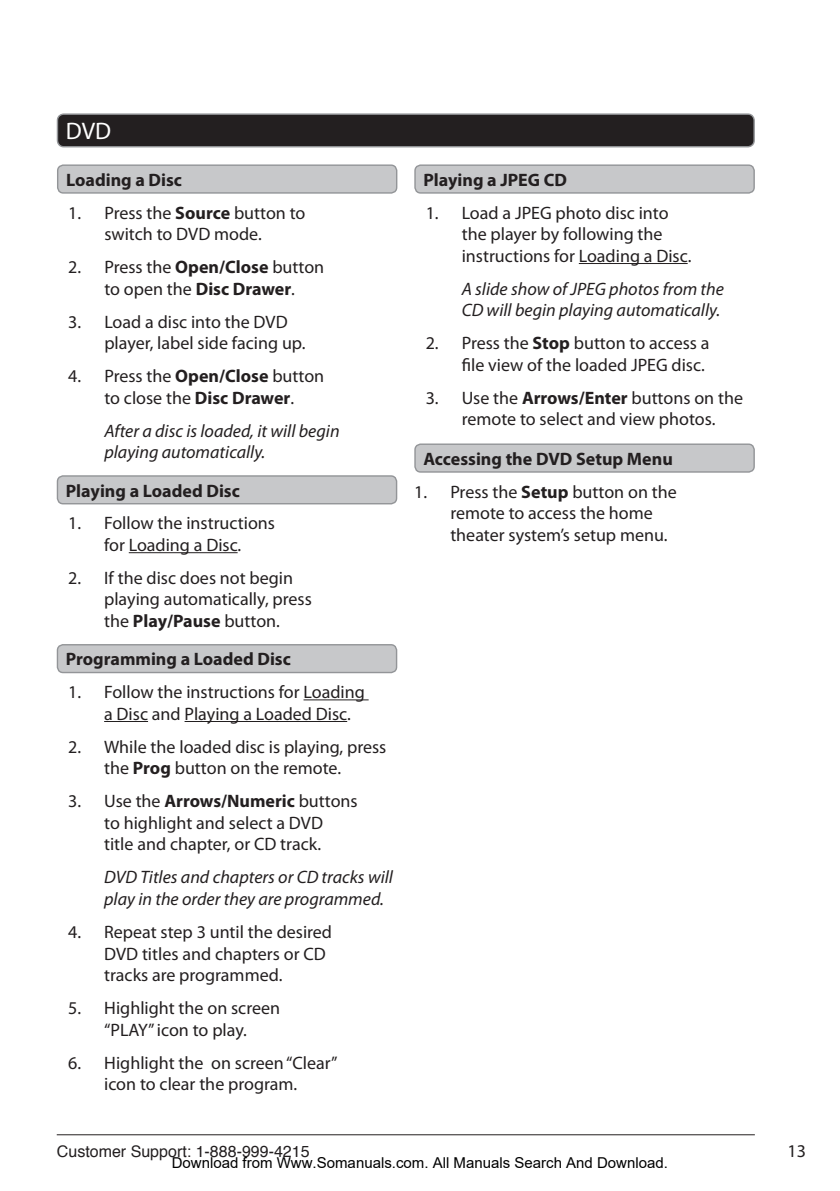
<style>
.page{position:relative;width:840px;height:1191px;background:#fff}
.page>*{position:absolute;margin:0;border:0;box-sizing:border-box;transform-origin:0 0}
.Heading-Left{font:24px "Myriad Pro";color:#fff}
.Numbered_List{font:18px/21.6px "Myriad Pro";color:#231f20;text-align:center}
.List_Note{font:italic 18px/21.6px "Myriad Pro";color:#231f20}
.Sub_Heading{font:700 18px "Myriad Pro";color:#231f20}
.t1{font:16px "Helvetica";color:#231f20}
.t2{font:15px "Arial";color:#000}
.s1{font-weight:700}
</style>
<div class="page">
<hr style="left:57px;top:1134px;width:697px;height:1px;background:#231f20">
<div style="left:57px;top:114px;width:696px;height:33px;background:#231f20;border-radius:6px"></div>
<div style="left:57px;top:113px;width:697px;height:34px;border:1px solid #939598;border-radius:6px"></div>
<div style="left:58px;top:165px;width:338px;height:28px;background:#c7c8ca;border-radius:6px"></div>
<div style="left:57px;top:164px;width:340px;height:30px;border:1px solid #939598;border-radius:6px"></div>
<div style="left:57px;top:476px;width:339px;height:28px;background:#c7c8ca;border-radius:6px"></div>
<div style="left:57px;top:475px;width:340px;height:29px;border:1px solid #939598;border-radius:6px"></div>
<div style="left:57px;top:645px;width:339px;height:27px;background:#c7c8ca;border-radius:6px"></div>
<div style="left:57px;top:644px;width:340px;height:29px;border:1px solid #939598;border-radius:6px"></div>
<div style="left:415px;top:165px;width:338px;height:28px;background:#c7c8ca;border-radius:6px"></div>
<div style="left:414px;top:164px;width:340px;height:30px;border:1px solid #939598;border-radius:6px"></div>
<hr style="left:129px;top:552px;width:108px;height:1px;background:#231f20">
<hr style="left:303px;top:699px;width:65px;height:1px;background:#231f20">
<hr style="left:104px;top:721px;width:44px;height:1px;background:#231f20">
<hr style="left:184px;top:721px;width:163px;height:1px;background:#231f20">
<hr style="left:578px;top:263px;width:109px;height:1px;background:#231f20">
<div style="left:415px;top:444px;width:338px;height:28px;background:#c7c8ca;border-radius:6px"></div>
<div style="left:414px;top:443px;width:340px;height:30px;border:1px solid #939598;border-radius:6px"></div>
<p class="Heading-Left" style="left:66px;top:117px;width:47px">DVD</p>
<p class="Sub_Heading" style="left:66px;top:168px;width:117px">Loading a Disc</p>
<p class="Numbered_List" style="left:68px;top:201px;width:238px">1. Press the <span class="s1">Source</span> button to switch to DVD mode.</p>
<p class="Numbered_List" style="left:68px;top:256px;width:257px">2. Press the <span class="s1">Open/Close</span> button to open the <span class="s1">Disc Drawer</span>.</p>
<p class="Numbered_List" style="left:104px;top:310px;width:202px;text-align:left;text-indent:-36px">3. Load a disc into the DVD player, label side facing up.</p>
<p class="Numbered_List" style="left:68px;top:365px;width:257px">4. Press the <span class="s1">Open/Close</span> button to close the <span class="s1">Disc Drawer</span>.</p>
<p class="List_Note" style="left:104px;top:419px;width:237px">After a disc is loaded, it will begin playing automatically.</p>
<p class="Sub_Heading" style="left:66px;top:479px;width:175px">Playing a Loaded Disc</p>
<p class="Numbered_List" style="left:68px;top:512px;width:208px">1. Follow the instructions for Loading a Disc.</p>
<p class="Numbered_List" style="left:104px;top:567px;width:209px;text-align:left;text-indent:-36px">2. If the disc does not begin playing automatically, press the <span class="s1">Play/Pause</span> button.</p>
<p class="Sub_Heading" style="left:66px;top:647px;width:226px">Programming a Loaded Disc</p>
<p class="Numbered_List" style="left:104px;top:681px;width:262px;text-align:left;text-indent:-36px">1. Follow the instructions for Loading a Disc and Playing a Loaded Disc.</p>
<p class="Numbered_List" style="left:68px;top:735px;width:319px">2. While the loaded disc is playing, press the <span class="s1">Prog</span> button on the remote.</p>
<p class="Numbered_List" style="left:68px;top:790px;width:291px">3. Use the <span class="s1">Arrows/Numeric</span> buttons to highlight and select a DVD<br>title and chapter, or CD track.</p>
<p class="List_Note" style="left:104px;top:866px;width:290px">DVD Titles and chapters or CD tracks will play in the order they are programmed.</p>
<p class="Numbered_List" style="left:104px;top:920px;width:229px;text-align:left;text-indent:-36px">4. Repeat step 3 until the desired<br>DVD titles and chapters or CD tracks are programmed.</p>
<p class="Numbered_List" style="left:68px;top:997px;width:213px">5. Highlight the on screen “PLAY” icon to play.</p>
<p class="Numbered_List" style="left:68px;top:1051px;width:271px">6. Highlight the on screen “Clear” icon to clear the program.</p>
<p class="Sub_Heading" style="left:423px;top:168px;width:145px">Playing a JPEG CD</p>
<p class="Numbered_List" style="left:461px;top:201px;width:231px;text-align:left;text-indent:-36px">1. Load a JPEG photo disc into the player by following the instructions for Loading a Disc.</p>
<p class="List_Note" style="left:461px;top:277px;width:264px">A slide show of JPEG photos from the<br>CD will begin playing automatically.</p>
<p class="Numbered_List" style="left:425px;top:332px;width:285px;text-align:right">2. Press the <span class="s1">Stop</span> button to access a file view of the loaded JPEG disc.</p>
<p class="Numbered_List" style="left:425px;top:387px;width:319px">3. Use the <span class="s1">Arrows/Enter</span> buttons on the remote to select and view photos.</p>
<p class="Sub_Heading" style="left:423px;top:447px;width:251px">Accessing the DVD Setup Menu</p>
<p class="Numbered_List" style="left:450px;top:481px;width:228px;text-align:left;text-indent:-36px">1. Press the <span class="s1">Setup</span> button on the remote to access the home theater system’s setup menu.</p>
<p class="t1" style="left:57px;top:1139px;width:254px">Customer Support: 1-888-999-4215</p>
<p class="Numbered_List" style="left:787px;top:1139px;width:20px">13</p>
<p class="t2" style="left:172px;top:1154px;width:497px">Download from Www.Somanuals.com. All Manuals Search And Download.</p>
</div>
